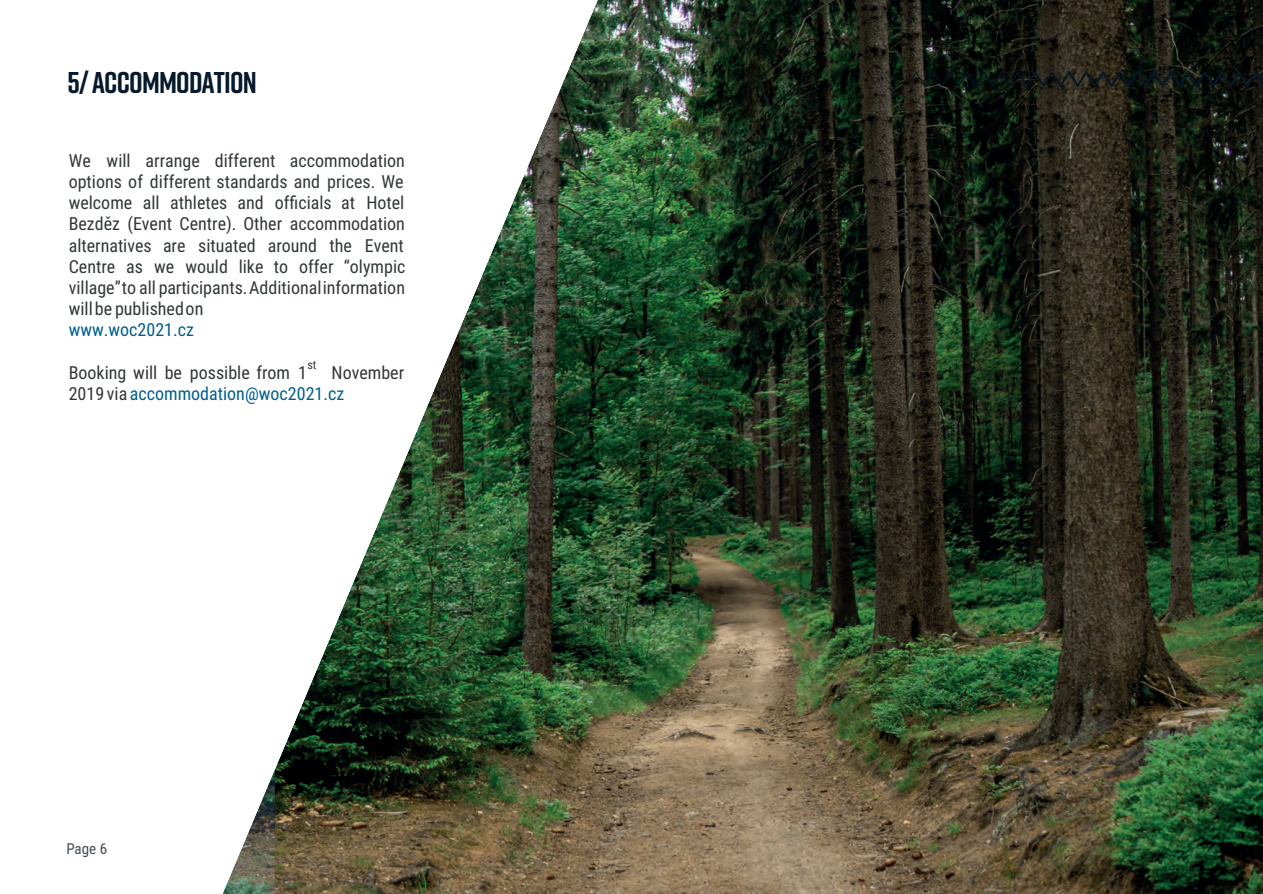
<style>
.page{position:relative;width:1263px;height:894px;background:#fff}
.page>*{position:absolute;margin:0;border:0;box-sizing:border-box;transform-origin:0 0}
.t1{font:700 30px "Rift";letter-spacing:-.025em;color:#061a2b}
.t2{font:18px/21.1px "Roboto Condensed";color:#323738;text-align:justify}
.t3{font:18px/21.1px "Roboto Condensed";color:#005f8b}
.t4{font:18px "Roboto Condensed";color:#333637}
.t5{font:15px "Roboto Condensed";color:#424c54}
.t6{font:12px "Roboto Condensed";color:#333637}
.s1{color:#000001}
.s2{color:#333637}
</style>
<div class="page">
<img style="left:598px;top:0;width:665px;height:894px">
<img style="left:223px;top:0;width:375px;height:894px">
<div style="left:202px;top:71px;width:54px;height:22px;background:#fff"></div>
<div style="left:208px;top:155px;width:60px;height:13px;background:#fff"></div>
<div style="left:283px;top:155px;width:114px;height:13px;background:#fff"></div>
<div style="left:213px;top:176px;width:70px;height:14px;background:#fff"></div>
<div style="left:290px;top:176px;width:24px;height:14px;background:#fff"></div>
<div style="left:322px;top:177px;width:46px;height:17px;background:#fff"></div>
<div style="left:376px;top:177px;width:21px;height:13px;background:#fff"></div>
<div style="left:234px;top:198px;width:24px;height:14px;background:#fff"></div>
<div style="left:270px;top:198px;width:55px;height:14px;background:#fff"></div>
<div style="left:337px;top:200px;width:12px;height:12px;background:#fff"></div>
<div style="left:361px;top:198px;width:36px;height:14px;background:#fff"></div>
<div style="left:175px;top:219px;width:55px;height:18px;background:#fff"></div>
<div style="left:239px;top:220px;width:37px;height:13px;background:#fff"></div>
<div style="left:283px;top:220px;width:114px;height:13px;background:#fff"></div>
<div style="left:195px;top:241px;width:56px;height:14px;background:#fff"></div>
<div style="left:265px;top:241px;width:47px;height:14px;background:#fff"></div>
<div style="left:325px;top:241px;width:21px;height:14px;background:#fff"></div>
<div style="left:360px;top:242px;width:37px;height:13px;background:#fff"></div>
<div style="left:234px;top:263px;width:22px;height:13px;background:#fff"></div>
<div style="left:267px;top:264px;width:14px;height:12px;background:#fff"></div>
<div style="left:292px;top:263px;width:33px;height:13px;background:#fff"></div>
<div style="left:337px;top:263px;width:60px;height:17px;background:#fff"></div>
<div style="left:215px;top:285px;width:87px;height:17px;background:#fff"></div>
<div style="left:325px;top:284px;width:72px;height:14px;background:#fff"></div>
<div style="left:68px;top:306px;width:224px;height:17px;background:#fff"></div>
<div style="left:188px;top:371px;width:58px;height:17px;background:#fff"></div>
<div style="left:255px;top:371px;width:32px;height:13px;background:#fff"></div>
<div style="left:296px;top:371px;width:21px;height:13px;background:#fff"></div>
<div style="left:326px;top:371px;width:71px;height:13px;background:#fff"></div>
<div style="left:132px;top:392px;width:212px;height:18px;background:#fff"></div>
<svg style="left:865px;top:71px;width:398px;height:16px;background:#141a16"></svg>
<h1 class="t1" style="left:68px;top:61px;width:191px"><span class="s1">5/ AC</span>COMMODATION</h1>
<p class="t2" style="left:69px;top:149px;width:338px">We will arrange different accommodation options of different standards and prices. We welcome all athletes and officials at Hotel Bezděz (Event Centre). Other accommodation alternatives are situated around the Event Centre as we would like to offer “olympic village” to all pa<span class="s2">rt</span>icipants. Additional information will be published on</p>
<p class="t3" style="left:69px;top:319px;width:127px">www.woc2021.cz</p>
<p class="t4" style="left:69px;top:360px;width:240px">Booking will be possible from 1</p>
<p class="t6" style="left:307px;top:357px;width:11px">st</p>
<p class="t3" style="left:69px;top:361px;width:337px;text-indent:263px"><span class="s2">November<br>2019 via</span> accommodation@woc2021.cz</p>
<p class="t5" style="left:66px;top:839px;width:42px">Page 6</p>
</div>
